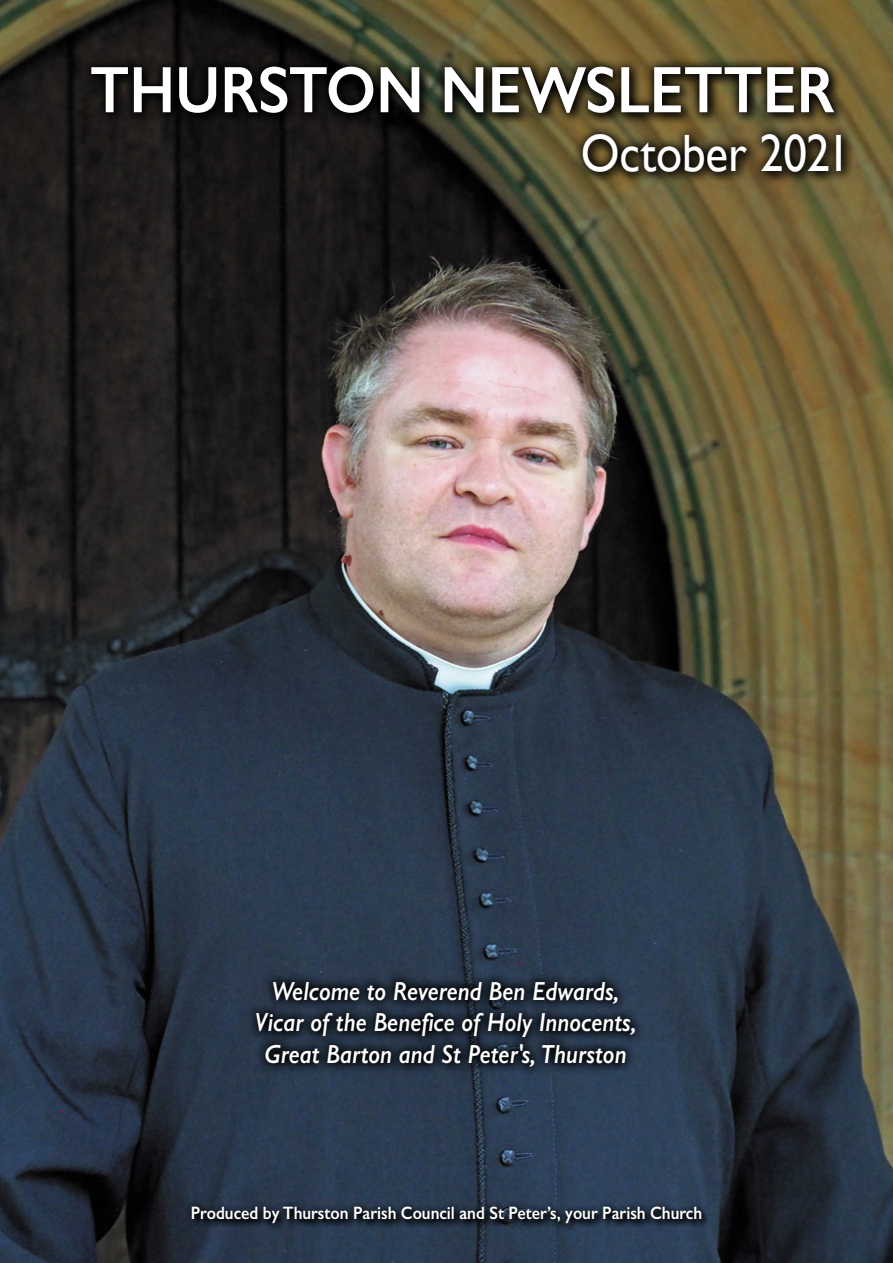
<style>
.page{position:relative;width:893px;height:1263px;background:#fff}
.page>*{position:absolute;margin:0;border:0;box-sizing:border-box;transform-origin:0 0}
.t1{font:600 66px "Gill Sans";color:#fff;scale:.9 1}
.t2{font:52.5px "Gill Sans";letter-spacing:-.005em;color:#fff;scale:.9 1}
.t3{font:italic 600 26.25px/31.5px "Gill Sans";color:#fff;text-align:center;scale:.9 1}
.t4{font:600 18px "Gill Sans";color:#fff;scale:.9 1}
</style>
<div class="page">
<img style="left:0;top:0;width:893px;height:1263px">
<svg style="left:245px;top:970px;width:401px;height:108px;background:#1c2634"></svg>
<svg style="left:80px;top:55px;width:773px;height:128px;background:#2d281a"></svg>
<div style="left:192px;top:1207px;width:518px;height:25px;background:#2c3e54"></div>
<svg style="left:184px;top:1199px;width:525px;height:32px"></svg>
<h1 class="t1" style="left:90px;top:50px;width:829px">THURSTON NEWSLETTER</h1>
<h2 class="t2" style="left:581px;top:122px;width:301px">October 2021</h2>
<p class="t3" style="left:255px;top:975px;width:426px">Welcome to Reverend Ben Edwards,<br>Vicar of the Benefice of Holy Innocents,<br>Great Barton and St Peter's, Thurston</p>
<p class="t4" style="left:191px;top:1202px;width:570px">Produced by Thurston Parish Council and St Peter’s, your Parish Church</p>
</div>
